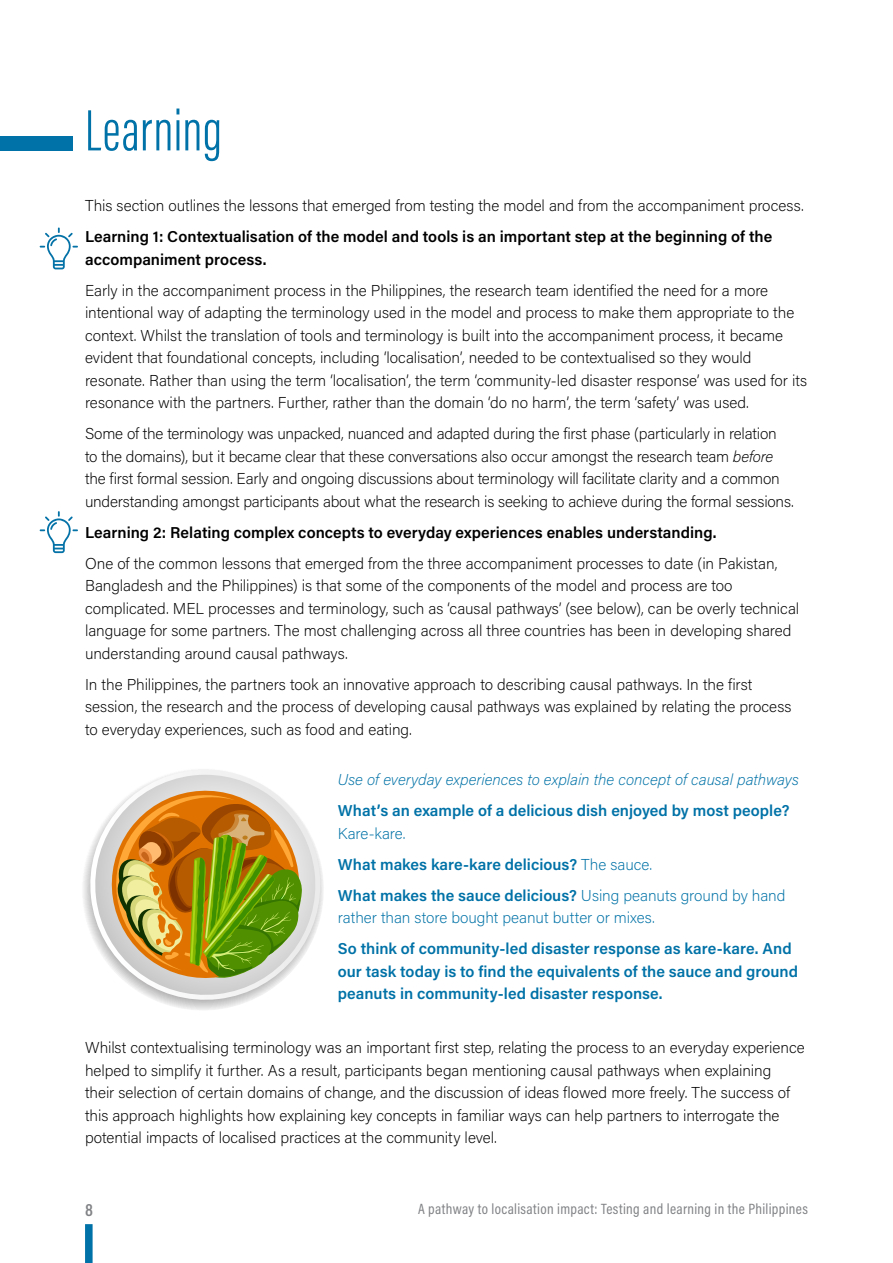
<style>
.page{position:relative;width:893px;height:1263px;background:#fff}
.page>*{position:absolute;margin:0;border:0;box-sizing:border-box;transform-origin:0 0}
.t1{font:300 60px "Acumin Pro Extra Cond";letter-spacing:.005em;color:#0072a7}
.t2{font:600 18px "Acumin Pro Cond";color:#808285}
.t3{font:200 15.75px/22.5px "Acumin Pro";letter-spacing:-.005em;color:#000}
.t4{font:600 15.75px/31px "Acumin Pro";color:#0072a7}
.t5{font:600 15.75px/22.5px "Acumin Pro";color:#000}
.t6{font:italic 200 15.75px "Acumin Pro";color:#0072a7}
.t7{font:200 15.75px "Acumin Pro";letter-spacing:-.005em;color:#0072a7}
.t8{font:15px "Acumin Pro Cond";letter-spacing:.02em;color:#808285}
.s1{font-style:italic}
.s2{font-weight:200}
</style>
<div class="page">
<div style="left:0;top:136px;width:72px;height:14px;background:#0072a7"></div>
<svg style="left:40px;top:227px;width:38px;height:42px"></svg>
<svg style="left:40px;top:511px;width:38px;height:42px"></svg>
<svg style="left:84px;top:770px;width:239px;height:236px"></svg>
<svg style="left:89px;top:775px;width:232px;height:226px"></svg>
<svg style="left:99px;top:778px;width:212px;height:212px;background:#bbab63"></svg>
<div style="left:85px;top:1224px;width:8px;height:39px;background:#0072a7"></div>
<h1 class="t1" style="left:85px;top:95px;width:139px">Learning</h1>
<p class="t3" style="left:85px;top:194px;width:720px">This section outlines the lessons that emerged from testing the model and from the accompaniment process.</p>
<p class="t5" style="left:85px;top:225px;width:689px">Learning 1: Contextualisation of the model and tools is an important step at the beginning of the accompaniment process.</p>
<p class="t3" style="left:85px;top:278px;width:724px">Early in the accompaniment process in the Philippines, the research team identified the need for a more intentional way of adapting the terminology used in the model and process to make them appropriate to the context. Whilst the translation of tools and terminology is built into the accompaniment process, it became evident that foundational concepts, including ‘localisation’, needed to be contextualised so they would resonate. Rather than using the term ‘localisation’, the term ‘community-led disaster response’ was used for its resonance with the partners. Further, rather than the domain ‘do no harm’, the term ‘safety’ was used.</p>
<p class="t3" style="left:85px;top:422px;width:710px">Some of the terminology was unpacked, nuanced and adapted during the first phase (particularly in relation<br>to the domains), but it became clear that these conversations also occur amongst the research team <span class="s1">before </span>the first formal session. Early and ongoing discussions about terminology will facilitate clarity and a common understanding amongst participants about what the research is seeking to achieve during the formal sessions.</p>
<p class="t5" style="left:85px;top:520px;width:633px">Learning 2: Relating complex concepts to everyday experiences enables understanding.</p>
<p class="t3" style="left:85px;top:551px;width:716px">One of the common lessons that emerged from the three accompaniment processes to date (in Pakistan, Bangladesh and the Philippines) is that some of the components of the model and process are too complicated. MEL processes and terminology, such as ‘causal pathways’ (see below), can be overly technical language for some partners. The most challenging across all three countries has been in developing shared understanding around causal pathways.</p>
<p class="t3" style="left:85px;top:672px;width:708px">In the Philippines, the partners took an innovative approach to describing causal pathways. In the first session, the research and the process of developing causal pathways was explained by relating the process to everyday experiences, such as food and eating.</p>
<p class="t6" style="left:338px;top:769px;width:463px">Use of everyday experiences to explain the concept of causal pathways</p>
<p class="t4" style="left:338px;top:794px;width:453px">What’s an example of a delicious dish enjoyed by most people?</p>
<p class="t4" style="left:338px;top:817px;width:449px"><span class="s2">Kare-kare.<br></span>What makes kare-kare delicious? <span class="s2">The sauce.<br></span>What makes the sauce delicious? <span class="s2">Using peanuts ground by hand</span></p>
<p class="t7" style="left:338px;top:907px;width:319px">rather than store bought peanut butter or mixes.</p>
<p class="t4" style="left:338px;top:937px;width:462px;line-height:22.5px">So think of community-led disaster response as kare-kare. And our task today is to find the equivalents of the sauce and ground peanuts in community-led disaster response.</p>
<p class="t3" style="left:85px;top:1036px;width:721px">Whilst contextualising terminology was an important first step, relating the process to an everyday experience helped to simplify it further. As a result, participants began mentioning causal pathways when explaining<br>their selection of certain domains of change, and the discussion of ideas flowed more freely. The success of this approach highlights how explaining key concepts in familiar ways can help partners to interrogate the potential impacts of localised practices at the community level.</p>
<p class="t2" style="left:85px;top:1197px;width:9px">8</p>
<p class="t8" style="left:418px;top:1199px;width:391px">A pathway to localisation impact: Testing and learning in the Philippines</p>
</div>
